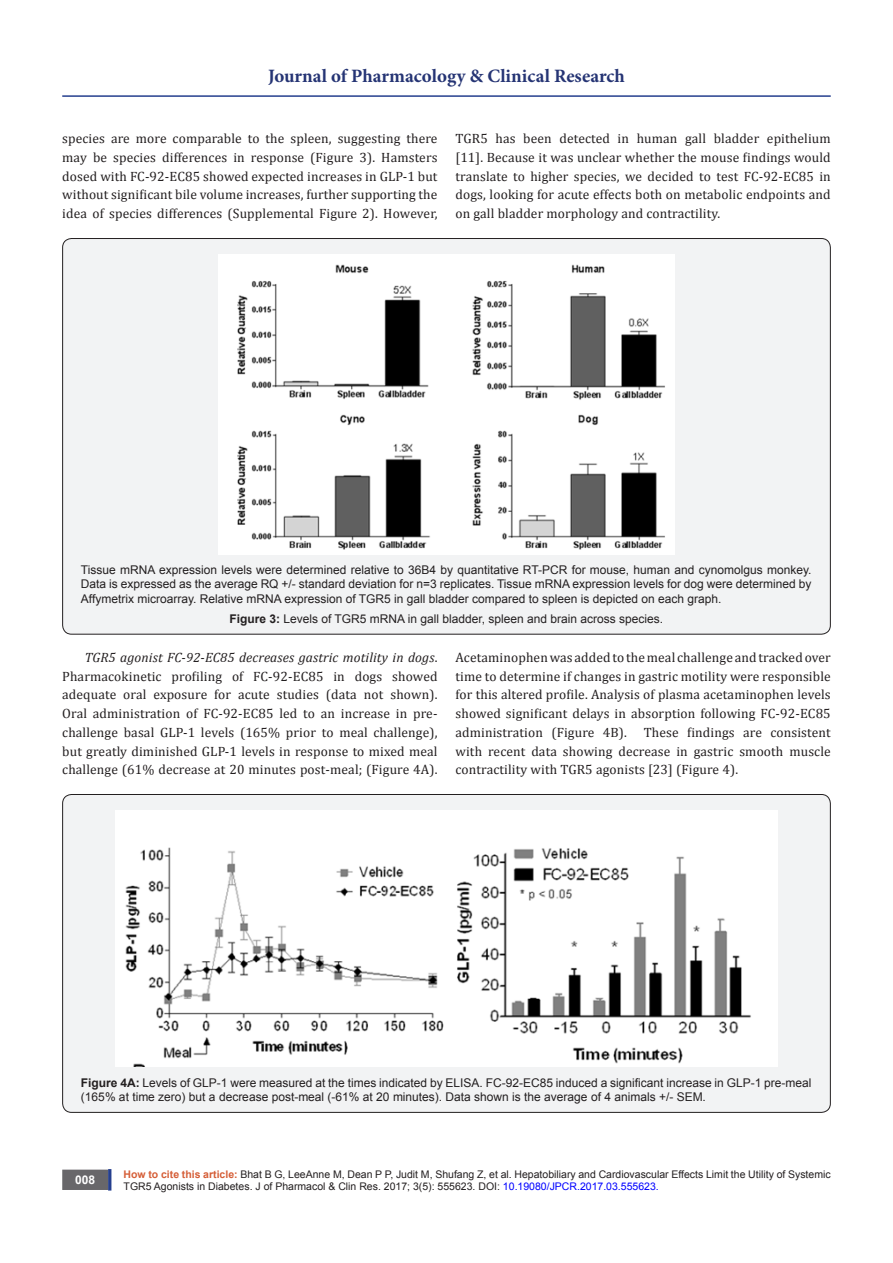
<style>
.page{position:relative;width:893px;height:1263px;background:#fff}
.page>*{position:absolute;margin:0;border:0;box-sizing:border-box;transform-origin:0 0}
.t1{font:700 18.9px "Minion Pro";color:#253474}
.List_Paragraph{font:13.5px/18.8px "Cambria";letter-spacing:.01em;color:#231f20;text-align:justify}
.t2{font:12px/14.4px "Arial";color:#231f20;text-align:justify}
.t3{font:700 12px "Arial";color:#fff}
.t4{font:10.5px/12.6px "Arial";color:#231f20}
.s1{font-weight:700}
.s2{font-style:italic}
.s3{font-weight:700;color:#d55e37}
.s4{color:#00f}
</style>
<div class="page">
<div style="left:63px;top:1170px;width:44px;height:19px;background:#68676a"></div>
<div style="left:62px;top:1169px;width:46px;height:21px;border:2px solid #68676a"></div>
<div style="left:108px;top:1169px;width:3px;height:21px;background:#253f8e;border:2px solid #253f8e"></div>
<hr style="left:62px;top:95px;width:769px;height:2px;background:#253f8e">
<div style="left:63px;top:238px;width:767px;height:396px;background:#f2f3f4;border-radius:9px"></div>
<img style="left:219px;top:254px;width:456px;height:300px">
<div style="left:63px;top:794px;width:767px;height:318px;background:#f2f3f4;border-radius:9px"></div>
<img style="left:116px;top:810px;width:661px;height:256px">
<h1 class="t1" style="left:268px;top:63px;width:358px">Journal of Pharmacology &amp; Clinical Research</h1>
<p class="List_Paragraph" style="left:62px;top:129px;width:377px">species are more comparable to the spleen, suggesting there may be species differences in response (Figure 3). Hamsters dosed with FC-92-EC85 showed expected increases in GLP-1 but without significant bile volume increases, further supporting the idea of species differences (Supplemental Figure 2). However,</p>
<p class="List_Paragraph" style="left:455px;top:129px;width:377px">TGR5 has been detected in human gall bladder epithelium [11]. Because it was unclear whether the mouse findings would translate to higher species, we decided to test FC-92-EC85 in dogs, looking for acute effects both on metabolic endpoints and on gall bladder morphology and contractility.</p>
<p class="t2" style="left:81px;top:563px;width:732px">Tissue mRNA expression levels were determined relative to 36B4 by quantitative RT-PCR for mouse, human and cynomolgus monkey.<br>Data is expressed as the average RQ +/- standard deviation for n=3 replicates. Tissue mRNA expression levels for dog were determined by Affymetrix microarray. Relative mRNA expression of TGR5 in gall bladder compared to spleen is depicted on each graph.</p>
<p class="t2" style="left:229px;top:612px;width:435px"><span class="s1">Figure 3:</span> Levels of TGR5 mRNA in gall bladder, spleen and brain across species.</p>
<p class="List_Paragraph" style="left:62px;top:648px;width:377px;text-indent:22px"><span class="s2">TGR5 agonist FC-92-EC85 decreases gastric motility in dogs</span>.<br>Pharmacokinetic profiling of FC-92-EC85 in dogs showed adequate oral exposure for acute studies (data not shown).<br>Oral administration of FC-92-EC85 led to an increase in pre&shy;challenge basal GLP-1 levels (165% prior to meal challenge), but greatly diminished GLP-1 levels in response to mixed meal challenge (61% decrease at 20 minutes post-meal; (Figure 4A).</p>
<p class="List_Paragraph" style="left:455px;top:648px;width:377px">Acetaminophen was added to the meal challenge and tracked over time to determine if changes in gastric motility were responsible for this altered profile. Analysis of plasma acetaminophen levels showed significant delays in absorption following FC-92-EC85 administration (Figure 4B). These findings are consistent with recent data showing decrease in gastric smooth muscle contractility with TGR5 agonists [23] (Figure 4).</p>
<p class="t2" style="left:81px;top:1076px;width:732px"><span class="s1">Figure 4A:</span> Levels of GLP-1 were measured at the times indicated by ELISA. FC-92-EC85 induced a significant increase in GLP-1 pre-meal (165% at time zero) but a decrease post-meal (-61% at 20 minutes). Data shown is the average of 4 animals +/- SEM.</p>
<p class="t3" style="left:75px;top:1172px;width:22px">008</p>
<p class="t4" style="left:124px;top:1168px;width:709px"><span class="s3">How to cite this article:</span> Bhat B G, LeeAnne M, Dean P P, Judit M, Shufang Z, et al. Hepatobiliary and Cardiovascular Effects Limit the Utility of Systemic<br>TGR5 Agonists in Diabetes. J of Pharmacol &amp; Clin Res. 2017; 3(5): 555623. DOI: <span class="s4">10.19080/JPCR.2017.03.555623.</span></p>
</div>
